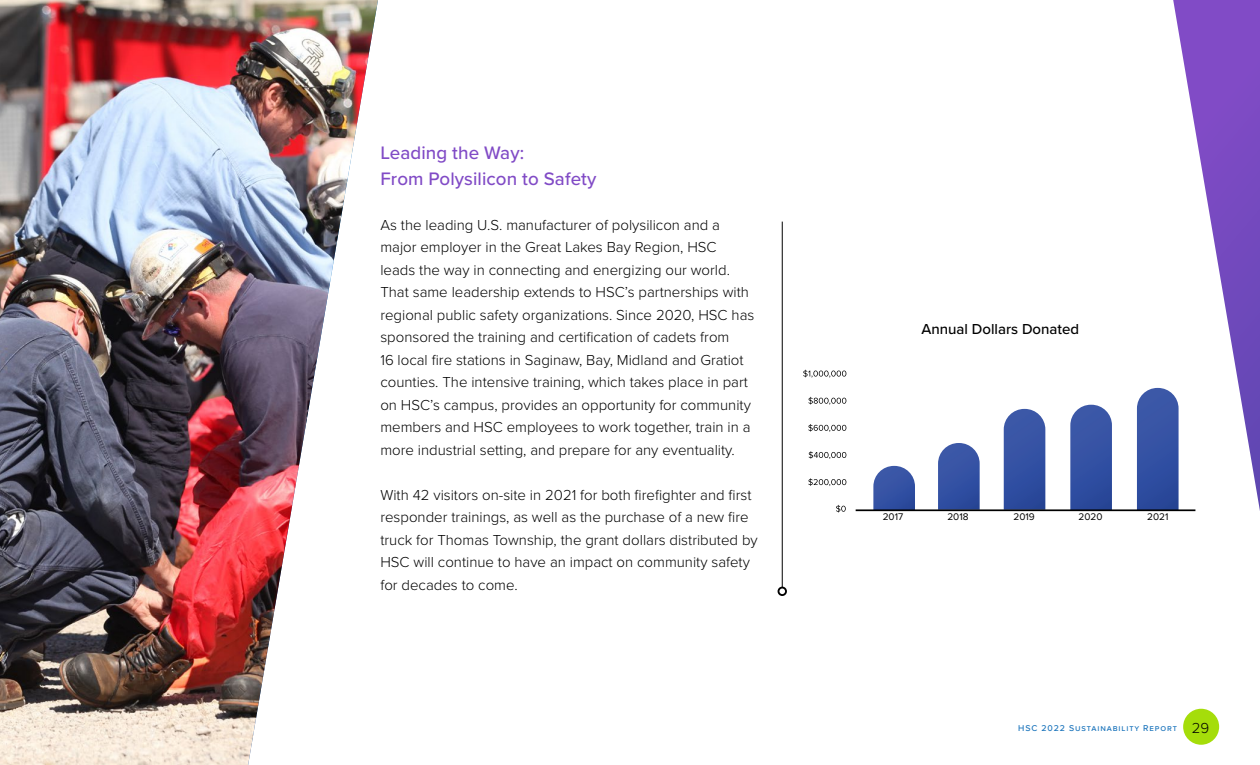
<style>
.page{position:relative;width:1260px;height:765px;background:#fff}
.page>*{position:absolute;margin:0;border:0;box-sizing:border-box;transform-origin:0 0}
.Paragraph_Style{font:500 18.75px/26.2px "Proxima Nova";letter-spacing:.005em;color:#814bc6}
.Paragraph_Style-2{font:300 15px/22.5px "Proxima Nova";color:#000}
.para_title{font:500 15px "Proxima Nova";color:#000}
.t1{font:10px "Proxima Nova";color:#000}
.t2{font:500 8.75px "Proxima Nova";letter-spacing:.1em;color:#1c75bc}
.s1{font-weight:300;font-size:15px;color:#000}
</style>
<div class="page">
<div style="left:1183px;top:709px;width:36px;height:36px;background:#a5dd0a;border-radius:50%"></div>
<svg style="left:836px;top:505px;width:10px;height:7px"></svg>
<svg style="left:808px;top:478px;width:38px;height:8px"></svg>
<svg style="left:809px;top:451px;width:37px;height:8px"></svg>
<svg style="left:808px;top:424px;width:38px;height:8px"></svg>
<svg style="left:808px;top:397px;width:38px;height:8px"></svg>
<svg style="left:803px;top:370px;width:43px;height:8px"></svg>
<svg style="left:873px;top:388px;width:300px;height:121px"></svg>
<hr style="left:856px;top:509px;width:339px;height:2px;background:#000">
<svg style="left:1173px;top:0;width:87px;height:511px"></svg>
<hr style="left:782px;top:222px;width:1px;height:366px;background:#000">
<div style="left:778px;top:587px;width:9px;height:9px;border:2px solid #000;border-radius:50%"></div>
<img style="left:0;top:0;width:378px;height:765px">
<p class="Paragraph_Style" style="left:380px;top:139px;width:218px">Leading the Way:<br>From Polysilicon to Safety</p>
<p class="Paragraph_Style-2" style="left:380px;top:213px;width:376px">As the leading U.S. manufacturer of polysilicon and a major employer in the Great Lakes Bay Region, HSC leads the way in connecting and energizing our world.<br>That same leadership extends to HSC’s partnerships with regional public safety organizations. Since 2020, HSC has sponsored the training and certification of cadets from<br>16 local fire stations in Saginaw, Bay, Midland and Gratiot counties. The intensive training, which takes place in part on HSC’s campus, provides an opportunity for community members and HSC employees to work together, train in a more industrial setting, and prepare for any eventuality.</p>
<p class="Paragraph_Style-2" style="left:380px;top:483px;width:379px">With 42 visitors on-site in 2021 for both firefighter and first responder trainings, as well as the purchase of a new fire truck for Thomas Township, the grant dollars distributed by HSC will continue to have an impact on community safety for decades to come.</p>
<p class="para_title" style="left:921px;top:318px;width:159px">Annual Dollars Donated</p>
<p class="t1" style="left:883px;top:510px;width:22px">2017</p>
<p class="t1" style="left:947px;top:510px;width:23px">2018</p>
<p class="t1" style="left:1014px;top:510px;width:23px">2019</p>
<p class="t1" style="left:1078px;top:510px;width:26px">2020</p>
<p class="t1" style="left:1147px;top:510px;width:23px">2021</p>
<p class="t2" style="left:1018px;top:722px;width:193px">HSC 2022 Sustainability Report <span class="s1">29</span></p>
</div>
